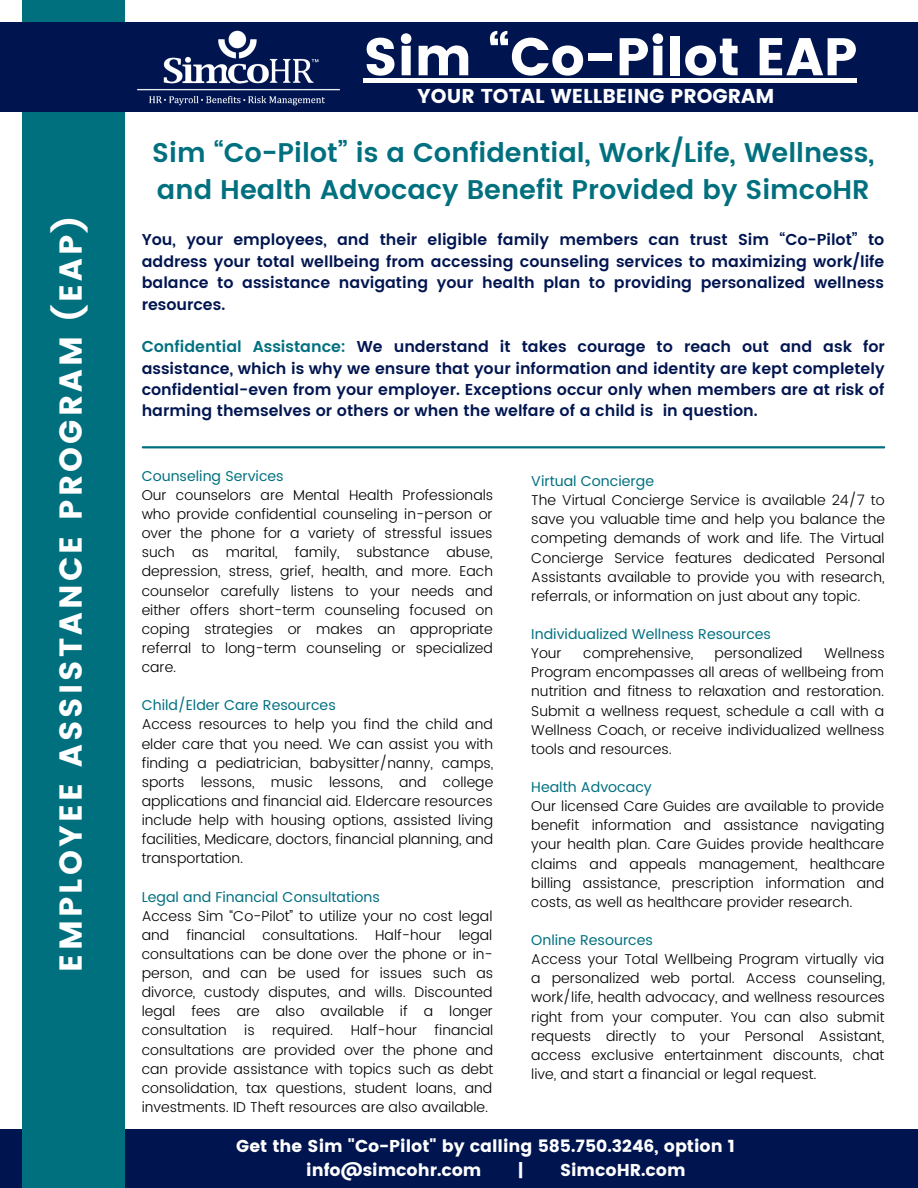
<style>
.page{position:relative;width:918px;height:1188px;background:#fff}
.page>*{position:absolute;margin:0;border:0;box-sizing:border-box;transform-origin:0 0}
.t1{font:52.95px "Poppins";color:#fff}
.t2{font:31.65px "Poppins";letter-spacing:.1em;color:#fff}
.t3{font:600 27px/37.2px "Poppins";color:#00707f}
.t4{font:20.1px "Poppins";color:#fff}
.t5{font:17.1px/23.4px "Poppins";color:#fff}
.t6{font:600 15.75px/21.3px "Poppins";color:#001550;text-align:justify}
.t7{font:300 14.25px/19.2px "Poppins";color:#000;text-align:justify}
.t8{font:14.25px "Poppins";color:#00707f}
.s1{color:#00707f}
</style>
<div class="page">
<div style="left:0;top:1130px;width:918px;height:58px;background:#001550"></div>
<div style="left:22px;top:0;width:103px;height:1188px;background:#00707f"></div>
<div style="left:0;top:22px;width:918px;height:90px;background:#001550"></div>
<hr style="left:363px;top:79px;width:494px;height:4px;background:#fff">
<img style="left:137px;top:30px;width:203px;height:76px">
<hr style="left:143px;top:446px;width:741px;height:2px;background:#00707f">
<h2 class="t2" style="left:52px;top:972px;width:757px;rotate:-90deg">EMPLOYEE ASSISTANCE PROGRAM (EAP)</h2>
<h1 class="t1" style="left:363px;top:26px;width:495px">Sim “Co-Pilot EAP</h1>
<h3 class="t4" style="left:417px;top:85px;width:359px">YOUR TOTAL WELLBEING PROGRAM</h3>
<h3 class="t3" style="left:152px;top:134px;width:724px">Sim “Co-Pilot” is a Confidential, Work/Life, Wellness, and Health Advocacy Benefit Provided by SimcoHR</h3>
<p class="t6" style="left:142px;top:229px;width:744px">You, your employees, and their eligible family members can trust Sim “Co-Pilot” to address your total wellbeing from accessing counseling services to maximizing work/life balance to assistance navigating your health plan to providing personalized wellness resources.</p>
<p class="t6" style="left:142px;top:336px;width:745px"><span class="s1">Confidential Assistance:</span> We understand it takes courage to reach out and ask for assistance, which is why we ensure that your information and identity are kept completely confidential-even from your employer. Exceptions occur only when members are at risk of harming themselves or others or when the welfare of a child is in question.</p>
<p class="t8" style="left:142px;top:468px;width:144px">Counseling Services</p>
<p class="t7" style="left:142px;top:485px;width:353px">Our counselors are Mental Health Professionals who provide confidential counseling in-person or over the phone for a variety of stressful issues such as marital, family, substance abuse, depression, stress, grief, health, and more. Each counselor carefully listens to your needs and either offers short-term counseling focused on coping strategies or makes an appropriate referral to long-term counseling or specialized care.</p>
<p class="t8" style="left:142px;top:697px;width:196px">Child/Elder Care Resources</p>
<p class="t7" style="left:142px;top:715px;width:353px">Access resources to help you find the child and elder care that you need. We can assist you with finding a pediatrician, babysitter/nanny, camps, sports lessons, music lessons, and college applications and financial aid. Eldercare resources include help with housing options, assisted living facilities, Medicare, doctors, financial planning, and transportation.</p>
<p class="t8" style="left:142px;top:888px;width:240px">Legal and Financial Consultations</p>
<p class="t7" style="left:142px;top:906px;width:353px">Access Sim “Co-Pilot” to utilize your no cost legal and financial consultations. Half-hour legal consultations can be done over the phone or in&shy;person, and can be used for issues such as divorce, custody disputes, and wills. Discounted legal fees are also available if a longer consultation is required. Half-hour financial consultations are provided over the phone and can provide assistance with topics such as debt consolidation, tax questions, student loans, and investments. ID Theft resources are also available.</p>
<p class="t8" style="left:531px;top:473px;width:124px">Virtual Concierge</p>
<p class="t7" style="left:531px;top:491px;width:355px">The Virtual Concierge Service is available 24/7 to save you valuable time and help you balance the competing demands of work and life. The Virtual Concierge Service features dedicated Personal Assistants available to provide you with research, referrals, or information on just about any topic.</p>
<p class="t8" style="left:531px;top:626px;width:241px">Individualized Wellness Resources</p>
<p class="t7" style="left:531px;top:644px;width:32px">Your</p>
<p class="t7" style="left:583px;top:644px;width:111px">comprehensive,</p>
<p class="t7" style="left:715px;top:644px;width:89px">personalized</p>
<p class="t7" style="left:531px;top:644px;width:355px;text-indent:293px">Wellness Program encompasses all areas of wellbeing from nutrition and fitness to relaxation and restoration.<br>Submit a wellness request, schedule a call with a Wellness Coach, or receive individualized wellness tools and resources.</p>
<p class="t8" style="left:531px;top:779px;width:122px">Health Advocacy</p>
<p class="t7" style="left:531px;top:797px;width:355px">Our licensed Care Guides are available to provide benefit information and assistance navigating your health plan. Care Guides provide healthcare claims and appeals management, healthcare billing assistance, prescription information and costs, as well as healthcare provider research.</p>
<p class="t8" style="left:531px;top:932px;width:123px">Online Resources</p>
<p class="t7" style="left:531px;top:950px;width:355px">Access your Total Wellbeing Program virtually via a personalized web portal. Access counseling, work/life, health advocacy, and wellness resources right from your computer. You can also submit requests directly to your Personal Assistant, access exclusive entertainment discounts, chat live, and start a financial or legal request.</p>
<p class="t5" style="left:306px;top:1135px;width:430px;text-indent:-70px">Get the Sim "Co-Pilot" by calling 585.750.3246, option 1 info@simcohr.com</p>
<p class="t5" style="left:518px;top:1158px;width:8px">|</p>
<p class="t5" style="left:560px;top:1158px;width:127px">SimcoHR.com</p>
</div>
